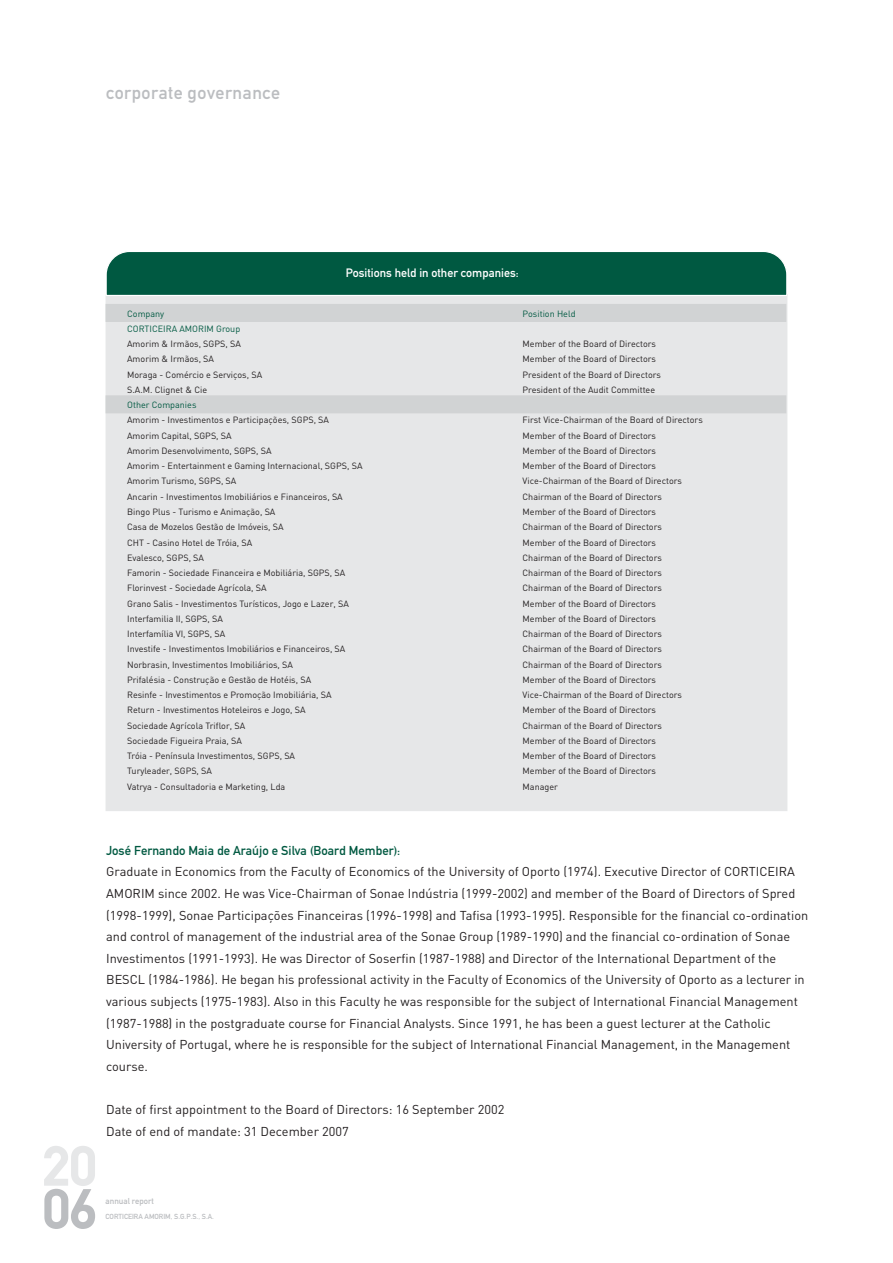
<style>
.page{position:relative;width:893px;height:1263px;background:#fff}
.page>*{position:absolute;margin:0;border:0;box-sizing:border-box;transform-origin:0 0}
.t1{font:700 55.5px "DIN";color:#e6e7e8}
.t2{font:700 55.5px "DIN";color:#bbbdc0}
.t3{font:500 18px "DIN";letter-spacing:.03em;color:#bbbdc0}
.t4{font:12.75px/21.6px "DIN";color:#231f20}
.t5{font:500 12.75px "DIN";color:#005941}
.t6{font:500 12px "DIN";color:#fff}
.t7{font:9px/15.3px "DIN";color:#231f20}
.t8{font:9px/15.3px "DIN";color:#005941}
.t9{font:500 8.55px "DIN";color:#bbbdc0}
.t10{font:500 7.2px "DIN";color:#bbbdc0}
</style>
<div class="page">
<div style="left:105px;top:297px;width:683px;height:514px;background:#e6e7e8"></div>
<svg style="left:105px;top:252px;width:683px;height:45px;background:#0e624c"></svg>
<div style="left:105px;top:304px;width:681px;height:18px;background:#d1d3d4"></div>
<div style="left:105px;top:395px;width:681px;height:18px;background:#d1d3d4"></div>
<h2 class="t3" style="left:106px;top:86px;width:175px">corporate governance</h2>
<p class="t8" style="left:127px;top:307px;width:115px">Company<br>CORTICEIRA AMORIM Group</p>
<h3 class="t6" style="left:345px;top:268px;width:174px">Positions held in other companies:</h3>
<p class="t8" style="left:522px;top:307px;width:55px">Position Held</p>
<p class="t7" style="left:127px;top:337px;width:136px">Amorim &amp; Irmãos, SGPS, SA<br>Amorim &amp; Irmãos, SA<br>Moraga - Comércio e Serviços, SA<br>S.A.M. Clignet &amp; Cie</p>
<p class="t7" style="left:127px;top:414px;width:237px">Amorim - Investimentos e Participações, SGPS, SA Amorim Capital, SGPS, SA<br>Amorim Desenvolvimento, SGPS, SA<br>Amorim - Entertainment e Gaming Internacional, SGPS, SA Amorim Turismo, SGPS, SA<br>Ancarin - Investimentos Imobiliários e Financeiros, SA Bingo Plus - Turismo e Animação, SA<br>Casa de Mozelos Gestão de Imóveis, SA<br>CHT - Casino Hotel de Tróia, SA<br>Evalesco, SGPS, SA<br>Famorin - Sociedade Financeira e Mobiliária, SGPS, SA Florinvest - Sociedade Agrícola, SA<br>Grano Salis - Investimentos Turísticos, Jogo e Lazer, SA Interfamilia II, SGPS, SA<br>Interfamília VI, SGPS, SA<br>Investife - Investimentos Imobiliários e Financeiros, SA Norbrasin, Investimentos Imobiliários, SA<br>Prifalésia - Construção e Gestão de Hotéis, SA<br>Resinfe - Investimentos e Promoção Imobiliária, SA<br>Return - Investimentos Hoteleiros e Jogo, SA<br>Sociedade Agrícola Triflor, SA<br>Sociedade Figueira Praia, SA<br>Tróia - Península Investimentos, SGPS, SA<br>Turyleader, SGPS, SA<br>Vatrya - Consultadoria e Marketing, Lda</p>
<p class="t8" style="left:127px;top:398px;width:71px">Other Companies</p>
<p class="t7" style="left:522px;top:337px;width:135px">Member of the Board of Directors<br>Member of the Board of Directors</p>
<p class="t7" style="left:522px;top:368px;width:140px">President of the Board of Directors<br>President of the Audit Committee</p>
<p class="t7" style="left:522px;top:414px;width:182px">First Vice-Chairman of the Board of Directors</p>
<p class="t7" style="left:522px;top:429px;width:161px">Member of the Board of Directors<br>Member of the Board of Directors<br>Member of the Board of Directors<br>Vice-Chairman of the Board of Directors<br>Chairman of the Board of Directors<br>Member of the Board of Directors<br>Chairman of the Board of Directors<br>Member of the Board of Directors<br>Chairman of the Board of Directors<br>Chairman of the Board of Directors<br>Chairman of the Board of Directors<br>Member of the Board of Directors<br>Member of the Board of Directors<br>Chairman of the Board of Directors<br>Chairman of the Board of Directors<br>Chairman of the Board of Directors<br>Member of the Board of Directors<br>Vice-Chairman of the Board of Directors<br>Member of the Board of Directors<br>Chairman of the Board of Directors<br>Member of the Board of Directors<br>Member of the Board of Directors<br>Member of the Board of Directors<br>Manager</p>
<h1 class="t1" style="left:43px;top:1146px;width:55px">20</h1>
<h1 class="t2" style="left:43px;top:1189px;width:55px">06</h1>
<h3 class="t5" style="left:106px;top:846px;width:295px">José Fernando Maia de Araújo e Silva (Board Member):</h3>
<p class="t4" style="left:106px;top:862px;width:703px">Graduate in Economics from the Faculty of Economics of the University of Oporto (1974). Executive Director of CORTICEIRA AMORIM since 2002. He was Vice-Chairman of Sonae Indústria (1999-2002) and member of the Board of Directors of Spred (1998-1999), Sonae Participações Financeiras (1996-1998) and Tafisa (1993-1995). Responsible for the financial co-ordination and control of management of the industrial area of the Sonae Group (1989-1990) and the financial co-ordination of Sonae Investimentos (1991-1993). He was Director of Soserfin (1987-1988) and Director of the International Department of the BESCL (1984-1986). He began his professional activity in the Faculty of Economics of the University of Oporto as a lecturer in various subjects (1975-1983). Also in this Faculty he was responsible for the subject of International Financial Management (1987-1988) in the postgraduate course for Financial Analysts. Since 1991, he has been a guest lecturer at the Catholic University of Portugal, where he is responsible for the subject of International Financial Management, in the Management course.</p>
<h3 class="t4" style="left:106px;top:1100px;width:400px">Date of first appointment to the Board of Directors: 16 September 2002<br>Date of end of mandate: 31 December 2007</h3>
<p class="t9" style="left:106px;top:1198px;width:50px">annual report</p>
<p class="t10" style="left:106px;top:1214px;width:110px">CORTICEIRA AMORIM, S.G.P.S., S.A.</p>
</div>
